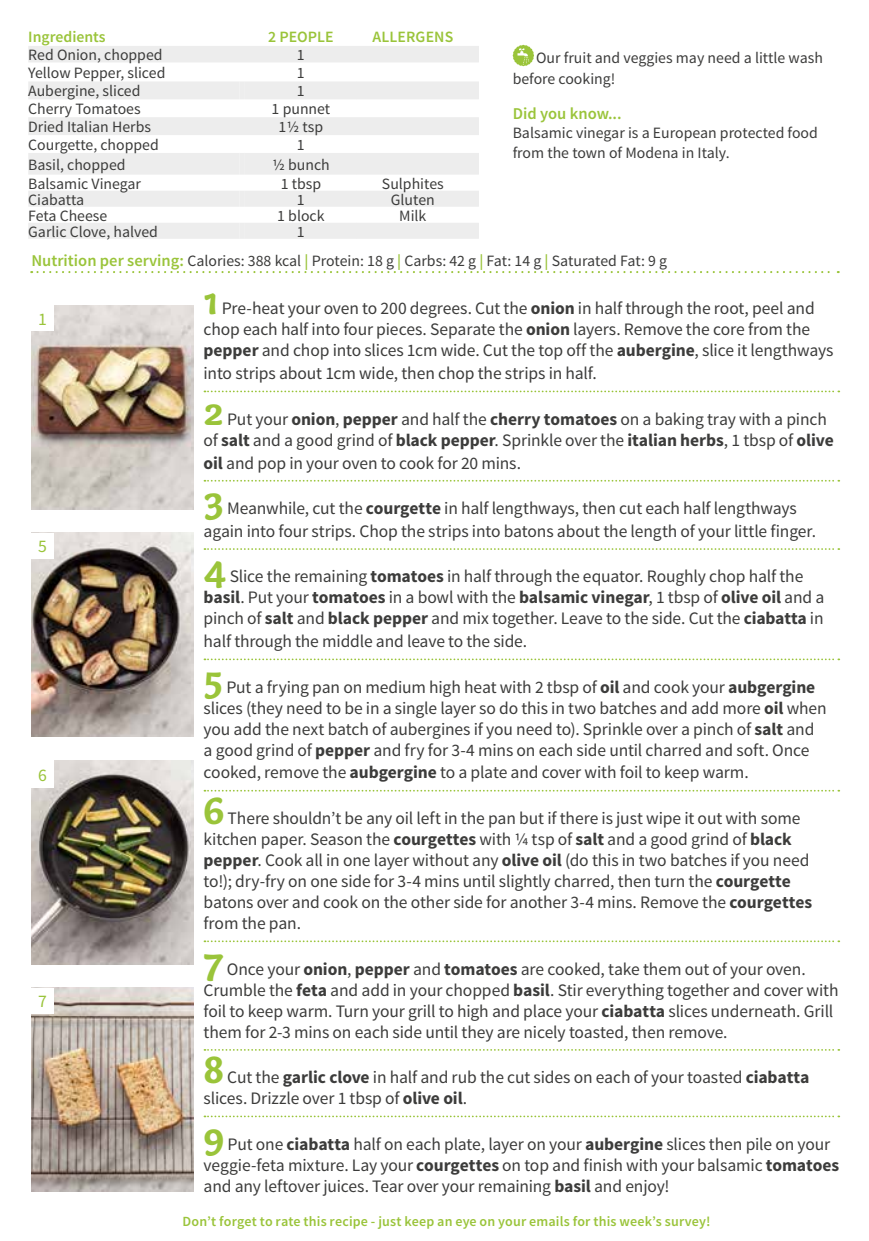
<style>
.page{position:relative;width:869px;height:1241px;background:#fff}
.page>*{position:absolute;margin:0;border:0;box-sizing:border-box;transform-origin:0 0}
.t1{font:700 41.12px "Capucine Basic";color:#9ac43a}
.t2{font:17.68px "Source Sans Pro";color:#9ac43a}
.t3{font:17.5px/21px "Source Sans Pro";letter-spacing:-.01em;color:#3c3c3b}
.t4{font:600 16.45px "Source Sans Pro";color:#9ac43a}
.t5{font:15.75px/21px "Source Sans Pro";color:#3c3c3b}
.t6{font:600 15.75px "Source Sans Pro";color:#9ac43a}
.t7{font:600 14px "Source Sans Pro";letter-spacing:.015em;color:#9ac43a}
.s1{font-weight:600;font-size:16.45px;color:#9ac43a}
.s2{font-weight:600;color:#9ac43a}
.s3{font-weight:700}
</style>
<div class="page">
<svg style="left:204px;top:390px;width:634px;height:2px"></svg>
<svg style="left:204px;top:480px;width:634px;height:1px"></svg>
<svg style="left:204px;top:548px;width:634px;height:2px"></svg>
<svg style="left:204px;top:658px;width:634px;height:2px"></svg>
<svg style="left:204px;top:789px;width:634px;height:2px"></svg>
<svg style="left:204px;top:940px;width:634px;height:2px"></svg>
<svg style="left:204px;top:1049px;width:634px;height:1px"></svg>
<svg style="left:204px;top:1115px;width:634px;height:2px"></svg>
<svg style="left:28px;top:46px;width:450px;height:193px;fill:#ededed"></svg>
<svg style="left:239px;top:81px;width:239px;height:158px"></svg>
<img style="left:31px;top:305px;width:162px;height:204px">
<div style="left:31px;top:305px;width:23px;height:26px;background:#fff"></div>
<img style="left:31px;top:532px;width:162px;height:204px">
<div style="left:31px;top:532px;width:23px;height:26px;background:#fff"></div>
<img style="left:31px;top:760px;width:162px;height:204px">
<div style="left:31px;top:760px;width:23px;height:27px;background:#fff"></div>
<img style="left:31px;top:987px;width:162px;height:204px">
<div style="left:31px;top:987px;width:23px;height:26px;background:#fff"></div>
<svg style="left:31px;top:271px;width:807px;height:2px"></svg>
<svg style="left:512px;top:45px;width:22px;height:21px"></svg>
<p class="t6" style="left:28px;top:26px;width:79px">Ingredients</p>
<p class="t6" style="left:268px;top:26px;width:67px">2 PEOPLE</p>
<p class="t6" style="left:372px;top:26px;width:82px">ALLERGENS</p>
<p class="t5" style="left:28px;top:45px;width:136px">Red Onion, chopped</p>
<p class="t5" style="left:297px;top:45px;width:9px">1</p>
<p class="t5" style="left:28px;top:62px;width:139px">Yellow Pepper, sliced</p>
<p class="t5" style="left:297px;top:62px;width:9px">1</p>
<p class="t5" style="left:28px;top:81px;width:114px">Aubergine, sliced</p>
<p class="t5" style="left:297px;top:81px;width:9px">1</p>
<p class="t5" style="left:28px;top:99px;width:114px">Cherry Tomatoes</p>
<p class="t5" style="left:271px;top:99px;width:60px">1 punnet</p>
<p class="t5" style="left:28px;top:117px;width:124px">Dried Italian Herbs</p>
<p class="t5" style="left:278px;top:117px;width:46px">11/2 tsp</p>
<p class="t5" style="left:28px;top:134px;width:132px">Courgette, chopped</p>
<p class="t5" style="left:297px;top:134px;width:9px">1</p>
<p class="t5" style="left:28px;top:154px;width:99px">Basil, chopped</p>
<p class="t5" style="left:272px;top:154px;width:59px">1/2 bunch</p>
<p class="t5" style="left:28px;top:173px;width:114px">Balsamic Vinegar</p>
<p class="t5" style="left:280px;top:173px;width:42px">1 tbsp</p>
<p class="t5" style="left:382px;top:173px;width:63px">Sulphites</p>
<p class="t5" style="left:28px;top:189px;width:57px">Ciabatta</p>
<p class="t5" style="left:297px;top:189px;width:9px">1</p>
<p class="t5" style="left:390px;top:189px;width:45px">Gluten</p>
<p class="t5" style="left:28px;top:205px;width:81px">Feta Cheese</p>
<p class="t5" style="left:277px;top:205px;width:49px">1 block</p>
<p class="t5" style="left:399px;top:205px;width:29px">Milk</p>
<p class="t5" style="left:28px;top:221px;width:131px">Garlic Clove, halved</p>
<p class="t5" style="left:297px;top:221px;width:9px">1</p>
<p class="t5" style="left:512px;top:47px;width:311px;text-indent:23px">Our fruit and veggies may need a little wash before cooking!</p>
<p class="t4" style="left:512px;top:103px;width:110px">Did you know...</p>
<p class="t5" style="left:512px;top:124px;width:306px;line-height:19.2px">Balsamic vinegar is a European protected food from the town of Modena in Italy.</p>
<p class="t5" style="left:31px;top:250px;width:637px"><span class="s1">Nutrition per serving:</span> Calories: 388 kcal <span class="s2">|</span> Protein: 18 g <span class="s2">|</span> Carbs: 42 g <span class="s2">|</span> Fat: 14 g <span class="s2">|</span> Saturated Fat: 9 g</p>
<p class="t2" style="left:38px;top:308px;width:10px">1</p>
<p class="t2" style="left:38px;top:535px;width:10px">5</p>
<p class="t2" style="left:38px;top:763px;width:10px">6</p>
<p class="t2" style="left:38px;top:990px;width:10px">7</p>
<h1 class="t1" style="left:203px;top:269px;width:16px">1</h1>
<p class="t3" style="left:203px;top:298px;width:631px;text-indent:18px">Pre-heat your oven to 200 degrees. Cut the <span class="s3">onion</span> in half through the root, peel and chop each half into four pieces. Separate the <span class="s3">onion</span> layers. Remove the core from the <span class="s3">pepper</span> and chop into slices 1cm wide. Cut the top off the <span class="s3">aubergine</span>, slice it lengthways</p>
<p class="t3" style="left:203px;top:363px;width:394px">into strips about 1cm wide, then chop the strips in half.</p>
<h1 class="t1" style="left:203px;top:379px;width:22px">2</h1>
<p class="t3" style="left:203px;top:408px;width:631px;text-indent:23px">Put your <span class="s3">onion</span>, <span class="s3">pepper</span> and half the <span class="s3">cherry tomatoes</span> on a baking tray with a pinch of <span class="s3">salt</span> and a good grind of <span class="s3">black pepper</span>. Sprinkle over the <span class="s3">italian herbs</span>, 1 tbsp of <span class="s3">olive</span></p>
<p class="t3" style="left:203px;top:452px;width:319px"><span class="s3">oil</span> and pop in your oven to cook for 20 mins.</p>
<h1 class="t1" style="left:203px;top:468px;width:22px">3</h1>
<p class="t3" style="left:203px;top:497px;width:613px;line-height:22.8px;text-align:center">Meanwhile, cut the <span class="s3">courgette</span> in half lengthways, then cut each half lengthways again into four strips. Chop the strips into batons about the length of your little finger.</p>
<h1 class="t1" style="left:203px;top:536px;width:25px">4</h1>
<p class="t3" style="left:203px;top:566px;width:622px;text-align:center">Slice the remaining <span class="s3">tomatoes</span> in half through the equator. Roughly chop half the<br><span class="s3">basil</span>. Put your <span class="s3">tomatoes</span> in a bowl with the <span class="s3">balsamic vinegar</span>, 1 tbsp of <span class="s3">olive oil</span> and a pinch of <span class="s3">salt</span> and <span class="s3">black pepper</span> and mix together. Leave to the side. Cut the <span class="s3">ciabatta</span> in</p>
<p class="t3" style="left:203px;top:631px;width:325px">half through the middle and leave to the side.</p>
<h1 class="t1" style="left:203px;top:647px;width:21px">5</h1>
<p class="t3" style="left:203px;top:676px;width:624px;text-indent:23px">Put a frying pan on medium high heat with 2 tbsp of <span class="s3">oil</span> and cook your <span class="s3">aubgergine </span>slices (they need to be in a single layer so do this in two batches and add more <span class="s3">oil</span> when you add the next batch of aubergines if you need to). Sprinkle over a pinch of <span class="s3">salt</span> and a good grind of <span class="s3">pepper</span> and fry for 3-4 mins on each side until charred and soft. Once</p>
<p class="t3" style="left:203px;top:762px;width:546px">cooked, remove the <span class="s3">aubgergine</span> to a plate and cover with foil to keep warm.</p>
<h1 class="t1" style="left:203px;top:778px;width:23px">6</h1>
<p class="t3" style="left:203px;top:807px;width:610px;text-indent:24px">There shouldn’t be any oil left in the pan but if there is just wipe it out with some kitchen paper. Season the <span class="s3">courgettes</span> with ¼ tsp of <span class="s3">salt</span> and a good grind of <span class="s3">black pepper</span>. Cook all in one layer without any <span class="s3">olive oil</span> (do this in two batches if you need to!); dry-fry on one side for 3-4 mins until slightly charred, then turn the <span class="s3">courgette </span>batons over and cook on the other side for another 3-4 mins. Remove the <span class="s3">courgettes </span>from the pan.</p>
<h1 class="t1" style="left:203px;top:928px;width:22px">7</h1>
<p class="t3" style="left:203px;top:958px;width:636px;text-indent:23px">Once your <span class="s3">onion</span>, <span class="s3">pepper</span> and <span class="s3">tomatoes</span> are cooked, take them out of your oven.<br>Crumble the <span class="s3">feta</span> and add in your chopped <span class="s3">basil</span>. Stir everything together and cover with foil to keep warm. Turn your grill to high and place your <span class="s3">ciabatta</span> slices underneath. Grill them for 2-3 mins on each side until they are nicely toasted, then remove.</p>
<h1 class="t1" style="left:203px;top:1037px;width:22px">8</h1>
<p class="t3" style="left:203px;top:1066px;width:607px;text-indent:24px">Cut the <span class="s3">garlic clove</span> in half and rub the cut sides on each of your toasted <span class="s3">ciabatta </span>slices. Drizzle over 1 tbsp of <span class="s3">olive oil</span>.</p>
<h1 class="t1" style="left:203px;top:1103px;width:22px">9</h1>
<p class="t3" style="left:203px;top:1133px;width:636px;text-indent:24px">Put one <span class="s3">ciabatta</span> half on each plate, layer on your <span class="s3">aubergine</span> slices then pile on your veggie-feta mixture. Lay your <span class="s3">courgettes</span> on top and finish with your balsamic <span class="s3">tomatoes </span>and any leftover juices. Tear over your remaining <span class="s3">basil</span> and enjoy!</p>
<p class="t7" style="left:182px;top:1212px;width:529px">Don’t forget to rate this recipe - just keep an eye on your emails for this week’s survey!</p>
</div>
